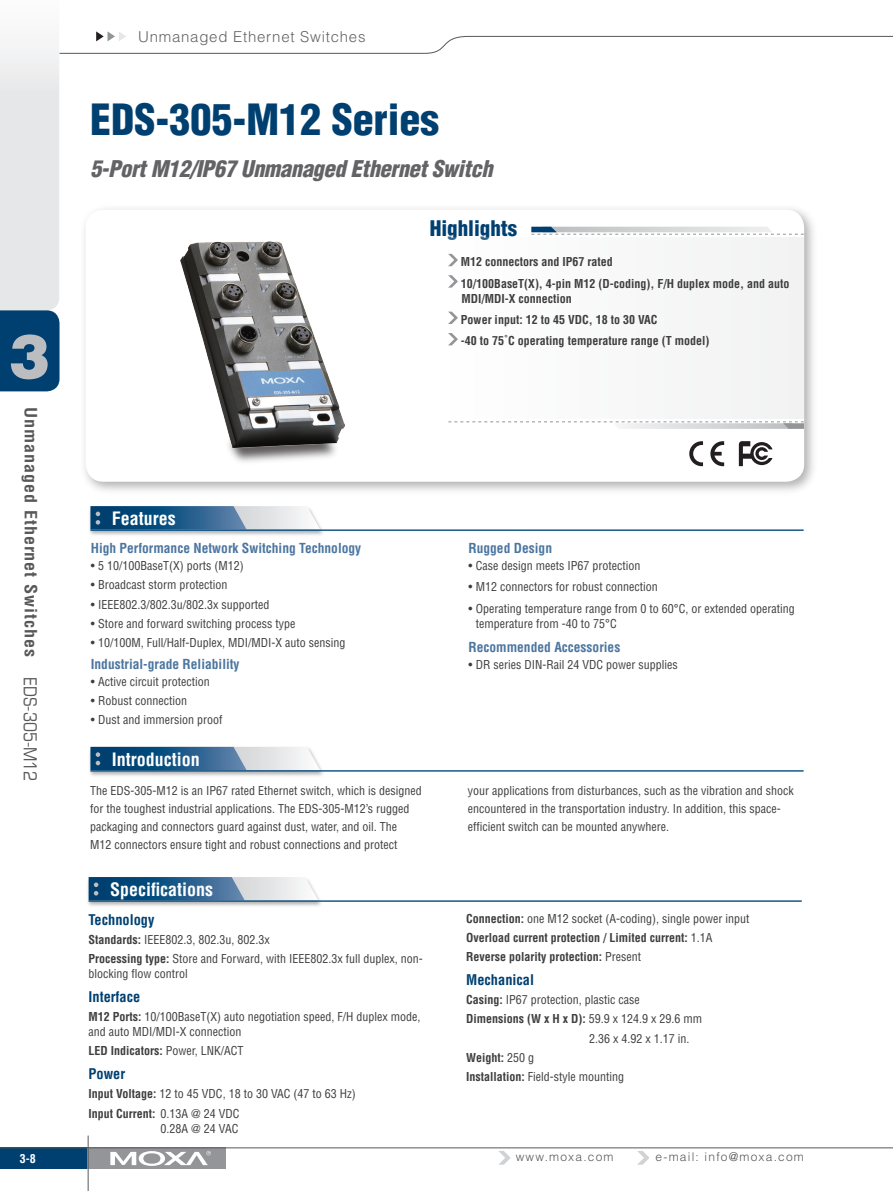
<style>
.page{position:relative;width:893px;height:1191px;background:#fff}
.page>*{position:absolute;margin:0;border:0;box-sizing:border-box;transform-origin:0 0}
.t1{font:900 61.5px "Helvetica";color:#bcbdc0}
.CatchM{font:900 condensed 42px "Helvetica";color:#004071}
.Product_Serice{font:italic 900 condensed 22.5px "Helvetica";letter-spacing:-.015em;color:#636366}
.Hight_Lights_01{font:900 condensed 21px "Helvetica";color:#004071}
.Feature_01{font:700 condensed 18px "Helvetica";color:#fff}
.product_no{font:condensed 18px "Eurostile";color:#57585a}
.t2{font:700 condensed 16.5px "Helvetica";letter-spacing:.05em;color:#57585a;scale:1.1 1}
.Product_Serice-2{font:300 15px "Helvetica";letter-spacing:.05em;color:#636366}
.Spec_01{font:700 condensed 14.4px "Helvetica";color:#004071}
.Feature_02{font:700 condensed 13.5px "Helvetica";color:#4c759f}
.Body_BT{font:condensed 12px/15px "Helvetica";color:#3e3e3f}
.Spec_02{font:condensed 12px/15px "Helvetica";color:#3e3e3f}
.Body{font:condensed 12px/18px "Helvetica";color:#3e3e3f}
.Hight_Lights_02{font:700 condensed 12px/15px "Helvetica";color:#3e3e3f}
.Spec_02-2{font:700 condensed 12px "Helvetica";color:#3e3e3f}
.t3{font:300 12px "Helvetica";letter-spacing:.1em;color:#57585a}
.t4{font:700 condensed 12px "Helvetica";color:#fff}
.s1{font-weight:700}
.s2{font-weight:400}
</style>
<div class="page">
<div style="left:80px;top:204px;width:739px;height:291px;background:#231f20;opacity:.35"></div>
<div style="left:86px;top:210px;width:718px;height:272px;background:#fff;border-radius:18px"></div>
<svg style="left:448px;top:421px;width:356px;height:8px"></svg>
<svg style="left:739px;top:441px;width:33px;height:25px"></svg>
<svg style="left:689px;top:441px;width:14px;height:25px"></svg>
<svg style="left:710px;top:441px;width:14px;height:25px"></svg>
<div style="left:447px;top:237px;width:356px;height:182px;background:#f8f8f8"></div>
<div style="left:88px;top:505px;width:237px;height:32px;background:#231f20;opacity:.35"></div>
<svg style="left:90px;top:506px;width:230px;height:23px;background:#648aa9"></svg>
<hr style="left:90px;top:529px;width:714px;height:2px;background:#175887">
<div style="left:0;top:1147px;width:88px;height:21px;background:#004071"></div>
<div style="left:88px;top:1147px;width:138px;height:21px;background:linear-gradient(to right,#989a9d,#97999c)"></div>
<hr style="left:0;top:1147px;width:893px;height:1px;background:#57585a">
<svg style="left:110px;top:1150px;width:101px;height:15px"></svg>
<hr style="left:88px;top:1135px;width:1px;height:56px;background:#59595c">
<svg style="left:499px;top:1151px;width:12px;height:13px"></svg>
<svg style="left:637px;top:1151px;width:12px;height:13px"></svg>
<svg style="left:0;top:31px;width:893px;height:360px"></svg>
<div style="left:86px;top:876px;width:237px;height:32px;background:#231f20;opacity:.35"></div>
<svg style="left:89px;top:877px;width:229px;height:23px;background:#638aa9"></svg>
<hr style="left:89px;top:900px;width:713px;height:2px;background:#175887">
<div style="left:88px;top:746px;width:237px;height:32px;background:#231f20;opacity:.35"></div>
<svg style="left:90px;top:747px;width:230px;height:23px;background:#638aa8"></svg>
<hr style="left:90px;top:770px;width:714px;height:1px;background:#175887">
<div style="left:223px;top:428px;width:118px;height:37px;background:#231f20;opacity:.75"></div>
<img style="left:181px;top:242px;width:163px;height:206px">
<p class="Product_Serice-2" style="left:138px;top:28px;width:229px">Unmanaged Ethernet Switches</p>
<p class="CatchM" style="left:90px;top:94px;width:350px">EDS-305-M12 Series</p>
<p class="Product_Serice" style="left:90px;top:155px;width:404px">5-Port M12/IP67 Unmanaged Ethernet Switch</p>
<p class="t1" style="left:9px;top:316px;width:43px">3</p>
<p class="t2" style="left:41px;top:407px;width:228px;rotate:90deg">Unmanaged Ethernet Switches</p>
<p class="product_no" style="left:41px;top:676px;width:106px;rotate:90deg">EDS-305-M12</p>
<p class="Hight_Lights_01" style="left:430px;top:215px;width:89px">Highlights</p>
<p class="Feature_01" style="left:112px;top:507px;width:65px">Features</p>
<p class="Feature_02" style="left:91px;top:540px;width:272px">High Performance Network Switching Technology</p>
<p class="Body_BT" style="left:91px;top:558px;width:155px">• 5 10/100BaseT(X) ports (M12)</p>
<p class="Body_BT" style="left:91px;top:577px;width:138px">• Broadcast storm protection</p>
<p class="Body_BT" style="left:91px;top:596px;width:180px">• IEEE802.3/802.3u/802.3x supported</p>
<p class="Body_BT" style="left:91px;top:616px;width:206px">• Store and forward switching process type</p>
<p class="Body_BT" style="left:91px;top:635px;width:256px">• 10/100M, Full/Half-Duplex, MDI/MDI-X auto sensing</p>
<p class="Feature_02" style="left:91px;top:655px;width:150px">Industrial-grade Reliability</p>
<p class="Body_BT" style="left:91px;top:674px;width:121px">• Active circuit protection</p>
<p class="Body_BT" style="left:91px;top:693px;width:98px">• Robust connection</p>
<p class="Body_BT" style="left:91px;top:712px;width:133px">• Dust and immersion proof</p>
<p class="Hight_Lights_02" style="left:461px;top:254px;width:153px">M12 connectors and IP67 rated</p>
<p class="Hight_Lights_02" style="left:461px;top:276px;width:330px">10/100BaseT(X), 4-pin M12 (D-coding), F/H duplex mode, and auto<br>MDI/MDI-X connection</p>
<p class="Hight_Lights_02" style="left:461px;top:312px;width:198px">Power input: 12 to 45 VDC, 18 to 30 VAC</p>
<p class="Hight_Lights_02" style="left:461px;top:333px;width:250px">-40 to 75˚C operating temperature range (T model)</p>
<p class="Feature_02" style="left:468px;top:540px;width:85px">Rugged Design</p>
<p class="Body_BT" style="left:468px;top:558px;width:174px">• Case design meets IP67 protection</p>
<p class="Body_BT" style="left:468px;top:579px;width:191px">• M12 connectors for robust connection</p>
<p class="Body_BT" style="left:476px;top:601px;width:320px;text-indent:-8px">• Operating temperature range from 0 to 60°C, or extended operating temperature from -40 to 75°C</p>
<p class="Feature_02" style="left:468px;top:638px;width:153px">Recommended Accessories</p>
<p class="Body_BT" style="left:468px;top:656px;width:211px">• DR series DIN-Rail 24 VDC power supplies</p>
<p class="Feature_01" style="left:112px;top:748px;width:90px">Introduction</p>
<p class="Body" style="left:90px;top:781px;width:333px">The EDS-305-M12 is an IP67 rated Ethernet switch, which is designed for the toughest industrial applications. The EDS-305-M12’s rugged packaging and connectors guard against dust, water, and oil. The<br>M12 connectors ensure tight and robust connections and protect</p>
<p class="Body" style="left:468px;top:781px;width:327px">your applications from disturbances, such as the vibration and shock encountered in the transportation industry. In addition, this space&shy;efficient switch can be mounted anywhere.</p>
<p class="Feature_01" style="left:110px;top:878px;width:104px">Specifications</p>
<p class="Spec_01" style="left:88px;top:910px;width:67px">Technology</p>
<p class="Spec_02" style="left:88px;top:931px;width:183px"><span class="s1">Standards:</span> IEEE802.3, 802.3u, 802.3x</p>
<p class="Spec_02" style="left:88px;top:951px;width:336px"><span class="s1">Processing type:</span> Store and Forward, with IEEE802.3x full duplex, non&shy;blocking flow control</p>
<p class="Spec_01" style="left:88px;top:987px;width:53px">Interface</p>
<p class="Spec_02" style="left:88px;top:1009px;width:333px"><span class="s1">M12 Ports:</span> 10/100BaseT(X) auto negotiation speed, F/H duplex mode, and auto MDI/MDI-X connection</p>
<p class="Spec_02-2" style="left:88px;top:1043px;width:157px">LED Indicators: <span class="s2">Power, LNK/ACT</span></p>
<p class="Spec_01" style="left:88px;top:1065px;width:38px">Power</p>
<p class="Spec_02" style="left:88px;top:1086px;width:269px"><span class="s1">Input Voltage:</span> 12 to 45 VDC, 18 to 30 VAC (47 to 63 Hz)</p>
<p class="Spec_02" style="left:88px;top:1105px;width:152px;text-align:right"><span class="s1">Input Current:</span> 0.13A @ 24 VDC<br>0.28A @ 24 VAC</p>
<p class="Spec_02" style="left:466px;top:910px;width:285px"><span class="s1">Connection:</span> one M12 socket (A-coding), single power input</p>
<p class="Spec_02-2" style="left:466px;top:930px;width:248px">Overload current protection / Limited current: <span class="s2">1.1A</span></p>
<p class="Spec_02-2" style="left:466px;top:949px;width:176px">Reverse polarity protection: <span class="s2">Present</span></p>
<p class="Spec_01" style="left:466px;top:971px;width:69px">Mechanical</p>
<p class="Spec_02" style="left:466px;top:992px;width:175px"><span class="s1">Casing:</span> IP67 protection, plastic case</p>
<p class="Spec_02-2" style="left:466px;top:1011px;width:237px">Dimensions (W x H x D): <span class="s2">59.9 x 124.9 x 29.6 mm</span></p>
<p class="Spec_02" style="left:589px;top:1030px;width:102px">2.36 x 4.92 x 1.17 in.</p>
<p class="Spec_02-2" style="left:466px;top:1050px;width:69px">Weight: <span class="s2">250 g</span></p>
<p class="Spec_02" style="left:466px;top:1069px;width:159px"><span class="s1">Installation:</span> Field-style mounting</p>
<p class="t4" style="left:20px;top:1151px;width:17px">3-8</p>
<p class="t3" style="left:516px;top:1149px;width:99px">www.moxa.com</p>
<p class="t3" style="left:656px;top:1149px;width:150px">e-mail: info@moxa.com</p>
</div>
